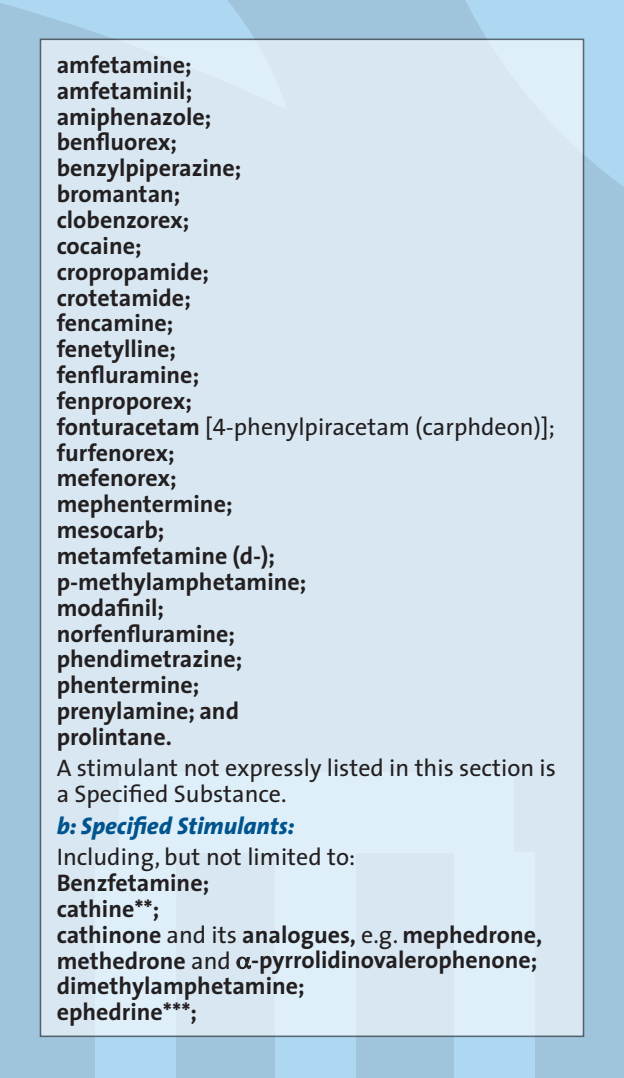
<style>
.page{position:relative;width:624px;height:1078px;background:#fff}
.page>*{position:absolute;margin:0;border:0;box-sizing:border-box;transform-origin:0 0}
.t1{font:700 24px/26px "The Sans";color:#231f20}
.t2{font:24px/26px "The Sans";color:#231f20}
.t3{font:italic 800 24px "The Sans";color:#00548e}
.s1{font-weight:400}
.s2{font-family:"The Sans Caps";font-weight:400}
</style>
<div class="page">
<div style="left:0;top:0;width:624px;height:1077px;background:#9fc4dc"></div>
<svg style="left:413px;top:0;width:211px;height:296px;background:#a6cde5"></svg>
<div style="left:57px;top:1036px;width:38px;height:41px;background:#9fc4dc"></div>
<div style="left:415px;top:1036px;width:39px;height:41px;background:#9fc4dc"></div>
<div style="left:95px;top:852px;width:81px;height:225px;background:#aed7f1"></div>
<div style="left:275px;top:852px;width:81px;height:225px;background:#aed7f1"></div>
<div style="left:454px;top:852px;width:81px;height:225px;background:#aed7f1"></div>
<svg style="left:0;top:0;width:287px;height:303px;background:#a3c9e2"></svg>
<div style="left:40px;top:39px;width:543px;height:997px;background:#d8e7f1"></div>
<svg style="left:236px;top:956px;width:110px;height:121px"></svg>
<p class="t1" style="left:57px;top:51px;width:499px">amfetamine;<br>amfetaminil;<br>amiphenazole;<br>benfluorex;<br>benzylpiperazine;<br>bromantan;<br>clobenzorex;<br>cocaine;<br>cropropamide;<br>crotetamide;<br>fencamine;<br>fenetylline;<br>fenfluramine;<br>fenproporex;<br>fonturacetam <span class="s1">[</span><span class="s2">4</span><span class="s1">-phenylpiracetam (carphdeon)]; </span>furfenorex;<br>mefenorex;<br>mephentermine;<br>mesocarb;<br>metamfetamine (d-);<br>p-methylamphetamine;<br>modafinil;<br>norfenfluramine;<br>phendimetrazine;<br>phentermine;<br>prenylamine; and<br>prolintane.</p>
<p class="t2" style="left:57px;top:754px;width:500px">A stimulant not expressly listed in this section is a Specified Substance.</p>
<p class="t3" style="left:57px;top:805px;width:239px">b: Specified Stimulants:</p>
<p class="t2" style="left:57px;top:843px;width:300px">Including, but not limited to:</p>
<p class="t1" style="left:57px;top:869px;width:487px">Benzfetamine;<br>cathine**;<br>cathinone <span class="s1">and its</span> analogues, <span class="s1">e.g.</span> mephedrone, methedrone <span class="s1">and</span> -pyrrolidinovalerophenone; dimethylamphetamine;<br>ephedrine***;</p>
</div>
